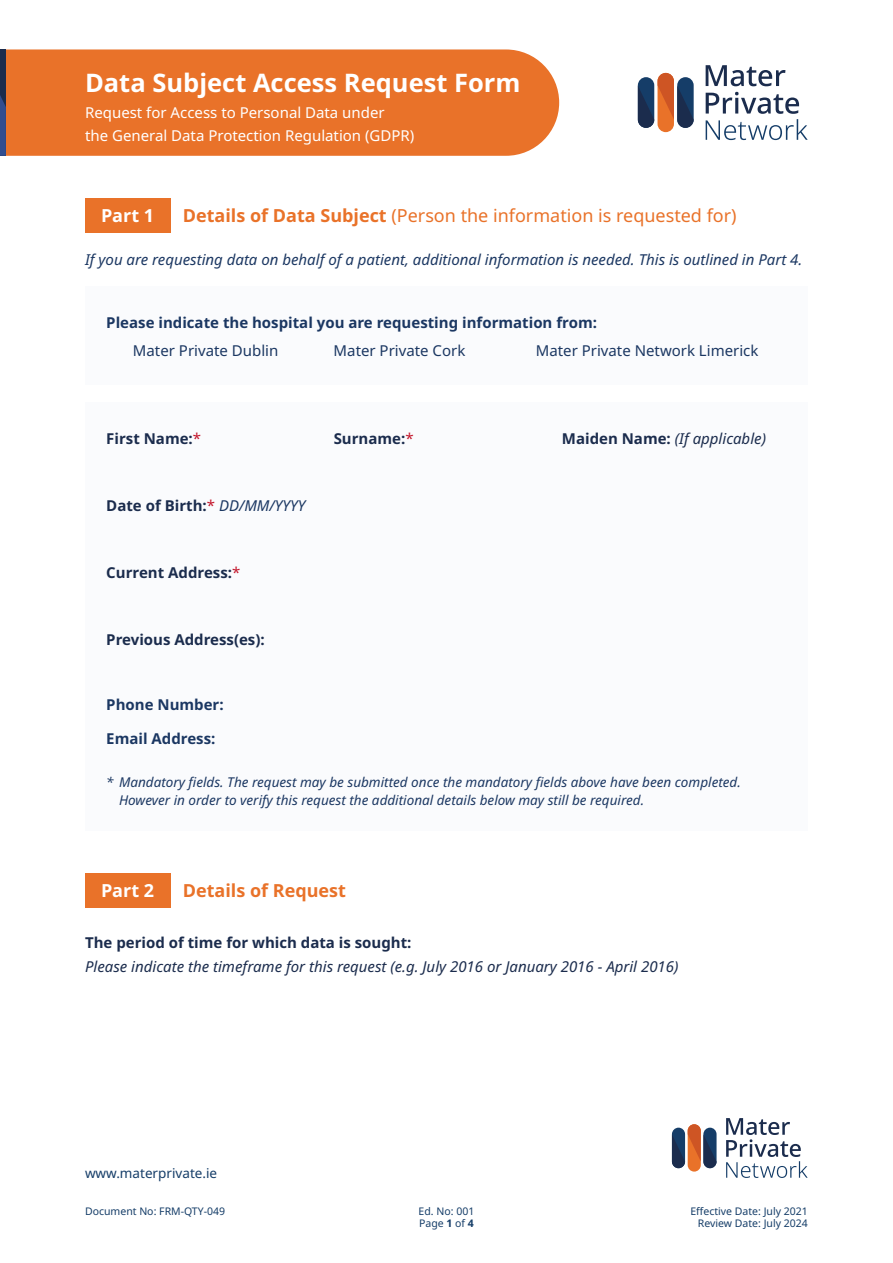
<style>
.page{position:relative;width:893px;height:1263px;background:#fff}
.page>*{position:absolute;margin:0;border:0;box-sizing:border-box;transform-origin:0 0}
.t1{font:700 25.5px "Noto Sans";color:#fff}
.t2{font:18px "Noto Sans";color:#e97229}
.t3{font:700 18px "Noto Sans";color:#e97229}
.t4{font:700 18px "Noto Sans";color:#fff}
.t5{font:700 15px "Noto Sans";color:#1b2c4d}
.t6{font:italic 15px "Noto Sans";color:#1b2c4d}
.t7{font:italic 15px "Noto Sans";color:#1b3762}
.t8{font:700 15px "Noto Sans";color:#1b3762}
.t9{font:15px/22.5px "Noto Sans";color:#fff}
.t10{font:15px "Noto Sans";color:#1b3762}
.t11{font:italic 13.5px/18px "Noto Sans";color:#1b3762}
.t12{font:13.5px "Noto Sans";color:#153d68}
.t13{font:10.5px/12px "Noto Sans";color:#153d68}
.s1{font-weight:700}
.s2{font-weight:400;color:#c3162b}
.s3{font-weight:400;font-style:italic;color:#1b3762}
.s4{font-weight:700;font-style:normal}
</style>
<div class="page">
<svg style="left:726px;top:1118px;width:82px;height:60px"></svg>
<div style="left:688px;top:1124px;width:13px;height:47px;background:#e97229;border-radius:7px"></div>
<svg style="left:672px;top:1124px;width:44px;height:44px"></svg>
<div style="left:85px;top:287px;width:723px;height:98px;background:#fafbfd"></div>
<div style="left:6px;top:49px;width:553px;height:107px;background:#e97229"></div>
<div style="left:0;top:49px;width:6px;height:107px;background:#1b2c4d"></div>
<svg style="left:0;top:95px;width:6px;height:61px"></svg>
<svg style="left:706px;top:65px;width:79px;height:21px"></svg>
<svg style="left:706px;top:92px;width:102px;height:48px"></svg>
<svg style="left:657px;top:73px;width:17px;height:59px"></svg>
<svg style="left:638px;top:73px;width:56px;height:55px"></svg>
<div style="left:85px;top:402px;width:723px;height:428px;background:#fafbfd"></div>
<div style="left:85px;top:198px;width:85px;height:34px;background:#e97229"></div>
<div style="left:85px;top:873px;width:85px;height:34px;background:#e97229"></div>
<h1 class="t1" style="left:85px;top:68px;width:437px">Data Subject Access Request Form</h1>
<p class="t9" style="left:85px;top:102px;width:331px">Request for Access to Personal Data under<br>the General Data Protection Regulation (GDPR)</p>
<h2 class="t4" style="left:101px;top:205px;width:55px">Part 1</h2>
<h2 class="t2" style="left:183px;top:206px;width:555px"><span class="s1">Details of Data Subject</span> (Person the information is requested for)</h2>
<p class="t7" style="left:85px;top:249px;width:719px">If you are requesting data on behalf of a patient, additional information is needed. This is outlined in Part 4.</p>
<p class="t8" style="left:106px;top:314px;width:492px">Please indicate the hospital you are requesting information from:</p>
<p class="t10" style="left:133px;top:342px;width:147px">Mater Private Dublin</p>
<p class="t10" style="left:334px;top:342px;width:133px">Mater Private Cork</p>
<p class="t10" style="left:536px;top:342px;width:224px">Mater Private Network Limerick</p>
<p class="t5" style="left:106px;top:430px;width:96px">First Name:<span class="s2">*</span></p>
<p class="t5" style="left:334px;top:430px;width:81px">Surname:<span class="s2">*</span></p>
<p class="t5" style="left:106px;top:497px;width:201px">Date of Birth:<span class="s2">*</span> <span class="s3">DD/MM/YYYY</span></p>
<p class="t5" style="left:106px;top:564px;width:136px">Current Address:<span class="s2">*</span></p>
<p class="t5" style="left:106px;top:631px;width:160px">Previous Address(es):</p>
<p class="t8" style="left:106px;top:696px;width:119px">Phone Number:</p>
<p class="t8" style="left:106px;top:730px;width:111px">Email Address:</p>
<p class="t6" style="left:562px;top:427px;width:206px"><span class="s4">Maiden Name:</span> (If applicable)</p>
<p class="t11" style="left:119px;top:773px;width:623px;text-indent:-13px">* Mandatory fields. The request may be submitted once the mandatory fields above have been completed.<br>However in order to verify this request the additional details below may still be required.</p>
<h2 class="t4" style="left:101px;top:880px;width:55px">Part 2</h2>
<h2 class="t3" style="left:183px;top:880px;width:165px">Details of Request</h2>
<p class="t5" style="left:85px;top:933px;width:328px">The period of time for which data is sought:</p>
<p class="t6" style="left:85px;top:956px;width:595px">Please indicate the timeframe for this request (e.g. July 2016 or January 2016 - April 2016)</p>
<p class="t12" style="left:85px;top:1165px;width:134px">www.materprivate.ie</p>
<p class="t13" style="left:85px;top:1205px;width:142px">Document No: FRM-QTY-049</p>
<p class="t13" style="left:419px;top:1205px;width:57px">Ed. No: 001<br>Page <span class="s1">1</span> of <span class="s1">4</span></p>
<p class="t13" style="left:690px;top:1205px;width:119px;text-align:right">Effective Date: July 2021<br>Review Date: July 2024</p>
</div>
